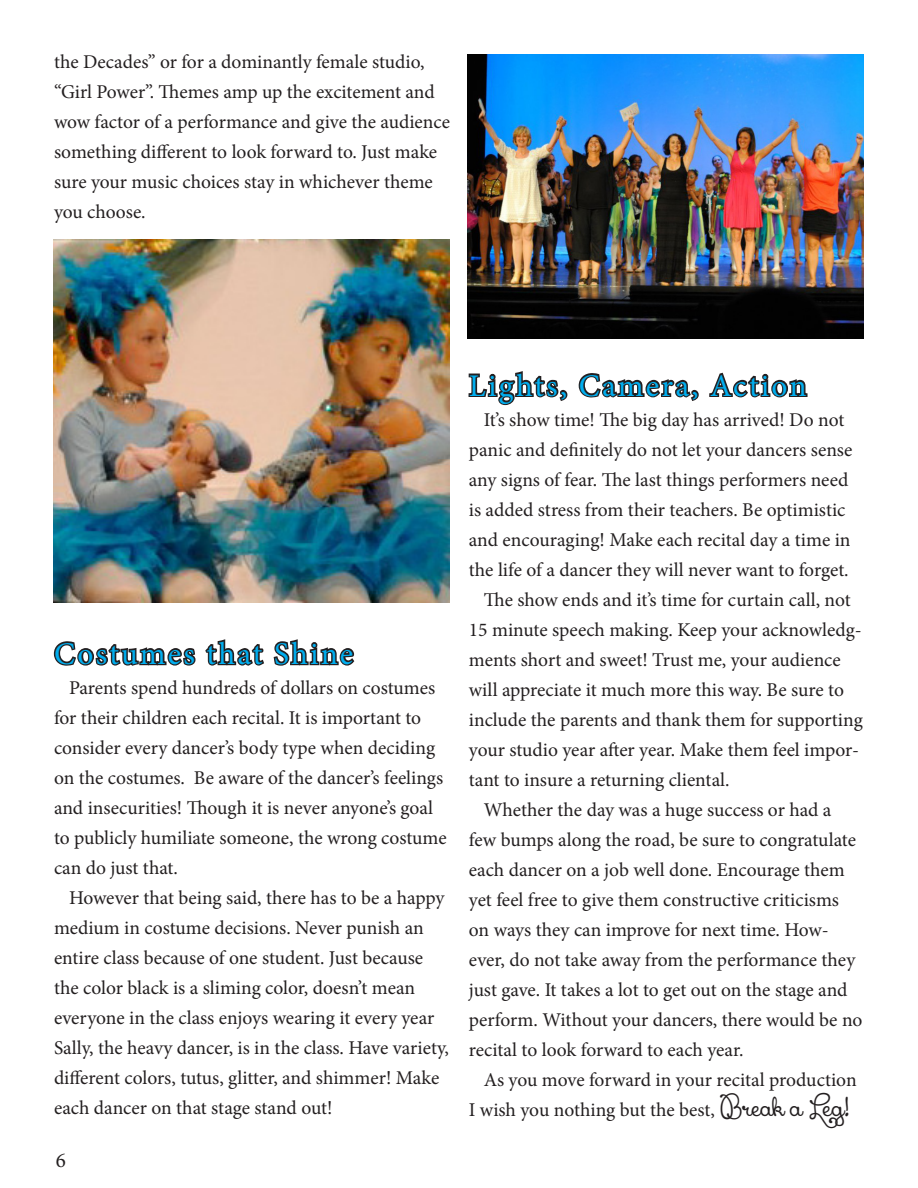
<style>
.page{position:relative;width:918px;height:1188px;background:#fff}
.page>*{position:absolute;margin:0;border:0;box-sizing:border-box;transform-origin:0 0}
.Subtitles{font:31.5px "Minion Pro";letter-spacing:.07em;color:#00aeef}
.t1{font:21px "Minion Pro";color:#231f20}
.Body{font:19.5px/30px "Minion Pro";letter-spacing:-.005em;color:#231f20}
.s1{font-family:"Xiomara";font-size:22.5px}
</style>
<div class="page">
<svg style="left:53px;top:641px;width:143px;height:25px"></svg>
<svg style="left:205px;top:639px;width:59px;height:27px"></svg>
<svg style="left:273px;top:639px;width:82px;height:27px"></svg>
<svg style="left:468px;top:371px;width:100px;height:35px"></svg>
<svg style="left:578px;top:373px;width:121px;height:28px"></svg>
<svg style="left:709px;top:372px;width:99px;height:26px"></svg>
<img style="left:54px;top:239px;width:396px;height:364px">
<img style="left:467px;top:54px;width:396px;height:284px">
<p class="Body" style="left:54px;top:47px;width:398px">the Decades” or for a dominantly female studio, “Girl Power”. Themes amp up the excitement and wow factor of a performance and give the audience something different to look forward to. Just make sure your music choices stay in whichever theme you choose.</p>
<p class="Subtitles" style="left:54px;top:633px;width:301px">Costumes that Shine</p>
<p class="Body" style="left:54px;top:673px;width:394px;text-indent:15px">Parents spend hundreds of dollars on costumes for their children each recital. It is important to consider every dancer’s body type when deciding on the costumes. Be aware of the dancer’s feelings and insecurities! Though it is never anyone’s goal to publicly humiliate someone, the wrong costume can do just that.</p>
<p class="Body" style="left:54px;top:883px;width:396px;text-indent:15px">However that being said, there has to be a happy medium in costume decisions. Never punish an entire class because of one student. Just because the color black is a sliming color, doesn’t mean everyone in the class enjoys wearing it every year Sally, the heavy dancer, is in the class. Have variety, different colors, tutus, glitter, and shimmer! Make each dancer on that stage stand out!</p>
<p class="t1" style="left:56px;top:1146px;width:12px">6</p>
<p class="Subtitles" style="left:469px;top:364px;width:339px">Lights, Camera, Action</p>
<p class="Body" style="left:469px;top:404px;width:385px;text-align:center">It’s show time! The big day has arrived! Do not panic and definitely do not let your dancers sense any signs of fear. The last things performers need is added stress from their teachers. Be optimistic and encouraging! Make each recital day a time in the life of a dancer they will never want to forget.</p>
<p class="Body" style="left:469px;top:584px;width:395px;text-indent:15px">The show ends and it’s time for curtain call, not 15 minute speech making. Keep your acknowledg&shy;ments short and sweet! Trust me, your audience will appreciate it much more this way. Be sure to include the parents and thank them for supporting your studio year after year. Make them feel impor&shy;tant to insure a returning cliental.</p>
<p class="Body" style="left:469px;top:794px;width:395px;text-indent:15px">Whether the day was a huge success or had a few bumps along the road, be sure to congratulate each dancer on a job well done. Encourage them yet feel free to give them constructive criticisms on ways they can improve for next time. How&shy;ever, do not take away from the performance they just gave. It takes a lot to get out on the stage and perform. Without your dancers, there would be no recital to look forward to each year.</p>
<p class="Body" style="left:469px;top:1064px;width:389px;text-indent:15px">As you move forward in your recital production<br>I wish you nothing but the best, <span class="s1">Break a Leg!</span></p>
</div>
